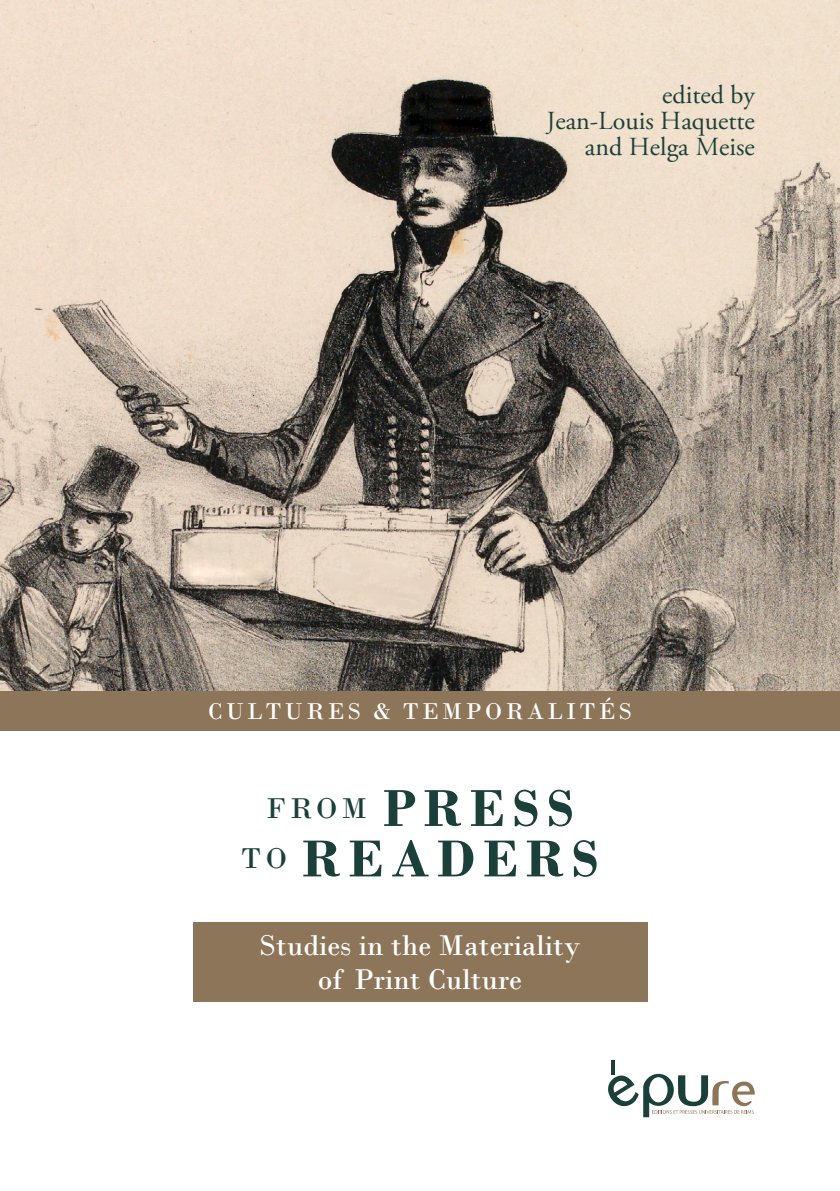
<style>
.page{position:relative;width:840px;height:1191px;background:#fff}
.page>*{position:absolute;margin:0;border:0;box-sizing:border-box;transform-origin:0 0}
.t1{font:700 54.6px/50.4px "Bodoni";letter-spacing:.14em;color:#1b4039;text-align:center}
.t2{font:30px/34px "Bodoni";color:#fff;text-align:center}
.t3{font:26px/26px "Adobe Garamond Pro";color:#1b4039;text-align:right}
.t4{font:24px "Bodoni";letter-spacing:.14em;color:#fff}
</style>
<div class="page">
<img style="left:0;top:0;width:839px;height:690px">
<hr style="left:610px;top:1060px;width:3px;height:15px;background:#1b4039">
<svg style="left:608px;top:1073px;width:146px;height:44px"></svg>
<div style="left:193px;top:921px;width:453px;height:80px;background:#8c7558"></div>
<div style="left:0;top:690px;width:839px;height:40px;background:#8c7558"></div>
<p class="t3" style="left:546px;top:83px;width:210px">edited by<br>Jean-Louis Haquette and Helga Meise</p>
<p class="t4" style="left:208px;top:696px;width:425px">CULTURES &amp; TEMPORALITÉS</p>
<h1 class="t1" style="left:241px;top:782px;width:358px"><sup>FROM</sup> PRESS<br><sup>TO</sup> READERS</h1>
<p class="t2" style="left:259px;top:928px;width:322px">Studies in the Materiality of Print Culture</p>
</div>
